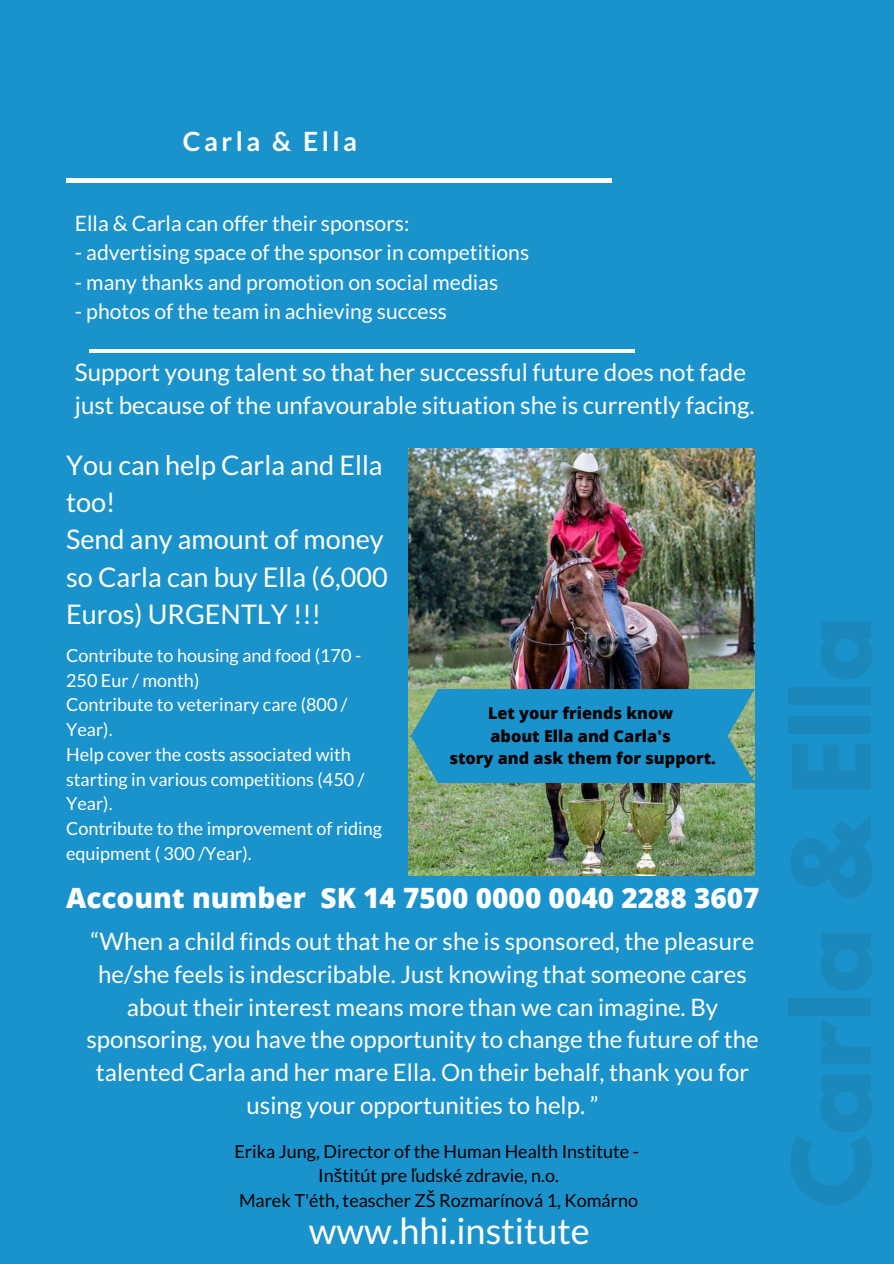
<style>
.page{position:relative;width:894px;height:1264px;background:#fff}
.page>*{position:absolute;margin:0;border:0;box-sizing:border-box;transform-origin:0 0}
.t1{font:36px "Lato";color:#fff}
.t2{font:800 27.9px "Open Sans";color:#fff}
.t3{font:27px/37.2px "Lato";color:#fff}
.t4{font:700 26.55px "Lato";letter-spacing:.13em;color:#fff}
.t5{font:24.15px/32.8px "Lato";color:#fff}
.t6{font:24px/32.7px "Lato";color:#fff;text-align:center}
.t7{font:21.15px "Lato";color:#fff}
.t8{font:18px/24.8px "Lato";color:#fff}
.t9{font:18px/24.8px "Lato";color:#000;text-align:center}
.t10{font:800 16.2px/22.5px "Open Sans";color:#000;text-align:center}
.s1{font-family:"Noto Sans"}
</style>
<div class="page">
<div style="left:0;top:0;width:893px;height:1263px;background:#1a92cb"></div>
<img style="left:409px;top:448px;width:345px;height:427px">
<hr style="left:89px;top:349px;width:545px;height:4px;background:#fff">
<svg style="left:410px;top:689px;width:344px;height:94px"></svg>
<hr style="left:66px;top:179px;width:545px;height:3px;background:#fff">
<p class="t4" style="left:183px;top:125px;width:175px">Carla &amp; Ella</p>
<p class="t7" style="left:75px;top:210px;width:336px">Ella &amp; Carla can offer their sponsors:</p>
<p class="t7" style="left:75px;top:239px;width:455px">- advertising space of the sponsor in competitions</p>
<p class="t7" style="left:75px;top:269px;width:425px">- many thanks and promotion on social medias</p>
<p class="t7" style="left:75px;top:298px;width:373px">- photos of the team in achieving success</p>
<p class="t5" style="left:75px;top:355px;width:681px">Support young talent so that her successful future does not fade just because of the unfavourable situation she is currently facing.</p>
<p class="t3" style="left:66px;top:446px;width:323px">You can help Carla and Ella too!<br>Send any amount of money so Carla can buy Ella (6,000<br>Euros) URGENTLY !!!</p>
<p class="t8" style="left:66px;top:642px;width:317px">Contribute to housing and food (170 -<br>250 Eur / month)<br>Contribute to veterinary care (800 /<br>Year).<br>Help cover the costs associated with starting in various competitions (450 /<br>Year).<br>Contribute to the improvement of riding equipment ( 300 /Year).</p>
<p class="t10" style="left:449px;top:701px;width:268px">Let your friends know<br>about Ella and Carla's<br>story and ask them for support.</p>
<p class="t2" style="left:66px;top:878px;width:694px">Account number SK 14 7500 0000 0040 2288 3607</p>
<p class="t6" style="left:86px;top:924px;width:673px">“When a child finds out that he or she is sponsored, the pleasure he/she feels is indescribable. Just knowing that someone cares about their interest means more than we can imagine. By sponsoring, you have the opportunity to change the future of the talented Carla and her mare Ella. On their behalf, thank you for using your opportunities to help. ”</p>
<p class="t9" style="left:234px;top:1138px;width:406px">Erika Jung, Director of the Human Health Institute -<br>In<span class="s1">š</span>titút pre <span class="s1">ľ</span>udské zdravie, n.o.<br>Marek T'éth, teascher Z<span class="s1">Š</span> Rozmarínová 1, Komárno</p>
<h1 class="t1" style="left:309px;top:1208px;width:282px">www.hhi.institute</h1>
</div>
